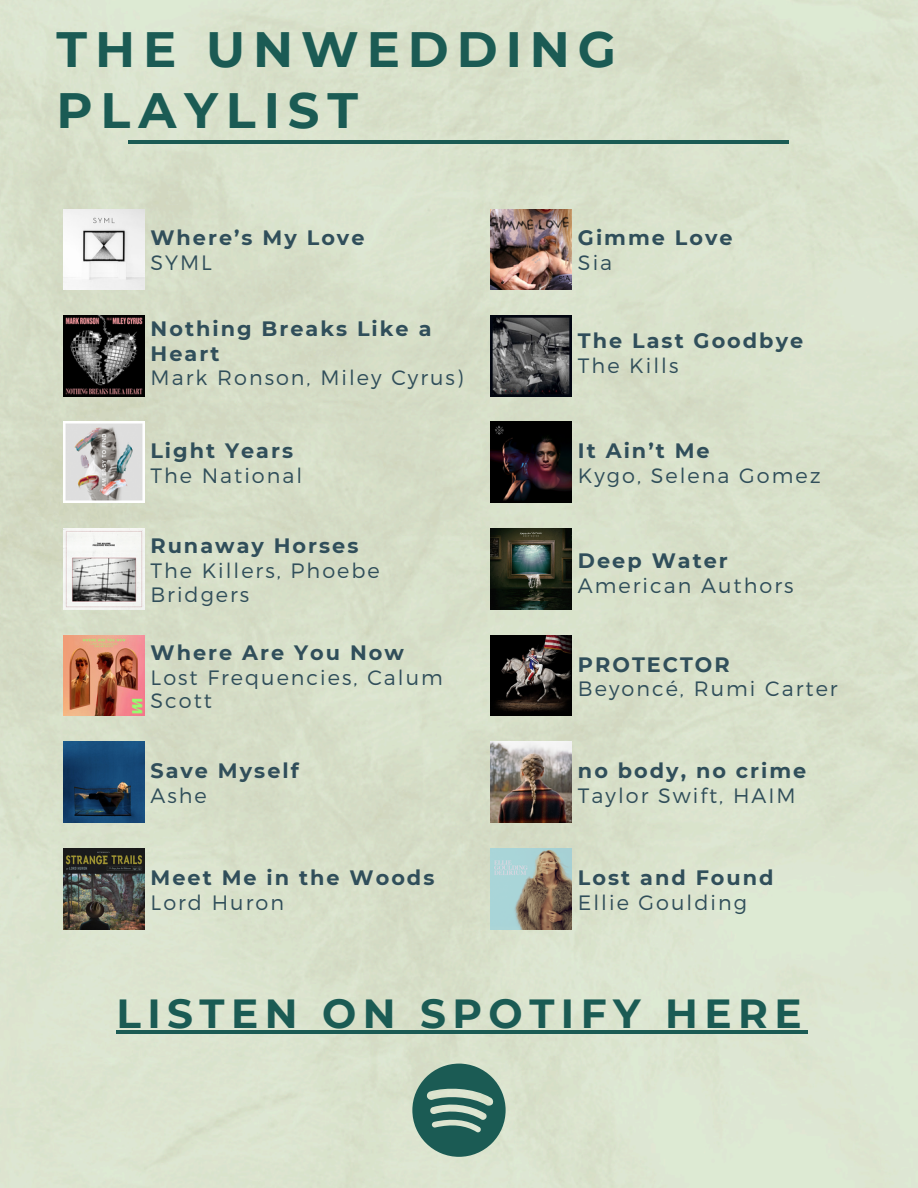
<style>
.page{position:relative;width:918px;height:1188px;background:#d9e3cb}
.page>*{position:absolute;margin:0;border:0;box-sizing:border-box;transform-origin:0 0}
.t1{font:700 49.65px/60.8px "Montserrat";letter-spacing:.16em;color:#1b5b54}
.t2{font:700 40.65px "Montserrat";letter-spacing:.16em;color:#1b5b54}
.t3{font:300 20.85px/23.7px "Montserrat";letter-spacing:.095em;color:#304e5a}
.t4{font:700 20.85px/24.8px "Montserrat";letter-spacing:.095em;color:#304e5a}
</style>
<div class="page">
<hr style="left:129px;top:140px;width:660px;height:4px;background:#1b5b54">
<img style="left:63px;top:209px;width:81px;height:81px">
<img style="left:63px;top:315px;width:81px;height:81px">
<img style="left:63px;top:422px;width:81px;height:81px">
<img style="left:63px;top:529px;width:81px;height:80px">
<img style="left:63px;top:635px;width:81px;height:81px">
<img style="left:63px;top:742px;width:81px;height:81px">
<img style="left:63px;top:848px;width:81px;height:81px">
<img style="left:491px;top:209px;width:80px;height:81px">
<img style="left:491px;top:315px;width:80px;height:81px">
<img style="left:491px;top:422px;width:80px;height:81px">
<img style="left:491px;top:529px;width:80px;height:80px">
<img style="left:491px;top:635px;width:80px;height:81px">
<img style="left:491px;top:742px;width:80px;height:81px">
<img style="left:491px;top:848px;width:80px;height:81px">
<svg style="left:412px;top:1064px;width:94px;height:93px;background:#608b7f"></svg>
<hr style="left:116px;top:1030px;width:692px;height:3px;background:#1b5b54">
<p class="t1" style="left:56px;top:19px;width:561px">THE UNWEDDING<br>PLAYLIST</p>
<p class="t4" style="left:150px;top:226px;width:216px">Where’s My Love</p>
<p class="t3" style="left:150px;top:250px;width:63px">SYML</p>
<p class="t4" style="left:151px;top:316px;width:282px">Nothing Breaks Like a<br>Heart</p>
<p class="t3" style="left:151px;top:365px;width:314px">Mark Ronson, Miley Cyrus)</p>
<p class="t4" style="left:150px;top:439px;width:144px">Light Years</p>
<p class="t3" style="left:150px;top:463px;width:153px">The National</p>
<p class="t4" style="left:150px;top:533px;width:210px">Runaway Horses</p>
<p class="t3" style="left:150px;top:558px;width:231px">The Killers, Phoebe<br>Bridgers</p>
<p class="t4" style="left:151px;top:640px;width:255px">Where Are You Now</p>
<p class="t3" style="left:151px;top:664px;width:294px">Lost Frequencies, Calum<br>Scott</p>
<p class="t4" style="left:150px;top:758px;width:150px">Save Myself</p>
<p class="t3" style="left:150px;top:783px;width:58px">Ashe</p>
<p class="t4" style="left:151px;top:865px;width:285px">Meet Me in the Woods</p>
<p class="t3" style="left:151px;top:889px;width:135px">Lord Huron</p>
<p class="t4" style="left:578px;top:226px;width:156px">Gimme Love</p>
<p class="t3" style="left:578px;top:250px;width:36px">Sia</p>
<p class="t4" style="left:578px;top:328px;width:227px">The Last Goodbye</p>
<p class="t3" style="left:578px;top:353px;width:102px">The Kills</p>
<p class="t4" style="left:578px;top:439px;width:133px">It Ain’t Me</p>
<p class="t3" style="left:578px;top:463px;width:244px">Kygo, Selena Gomez</p>
<p class="t4" style="left:578px;top:548px;width:151px">Deep Water</p>
<p class="t3" style="left:578px;top:573px;width:217px">American Authors</p>
<p class="t4" style="left:578px;top:652px;width:153px">PROTECTOR</p>
<p class="t3" style="left:578px;top:676px;width:261px">Beyoncé, Rumi Carter</p>
<p class="t4" style="left:578px;top:758px;width:230px">no body, no crime</p>
<p class="t3" style="left:578px;top:783px;width:219px">Taylor Swift, HAIM</p>
<p class="t4" style="left:578px;top:865px;width:197px">Lost and Found</p>
<p class="t3" style="left:578px;top:889px;width:170px">Ellie Goulding</p>
<p class="t2" style="left:116px;top:988px;width:687px">LISTEN ON SPOTIFY HERE</p>
</div>
